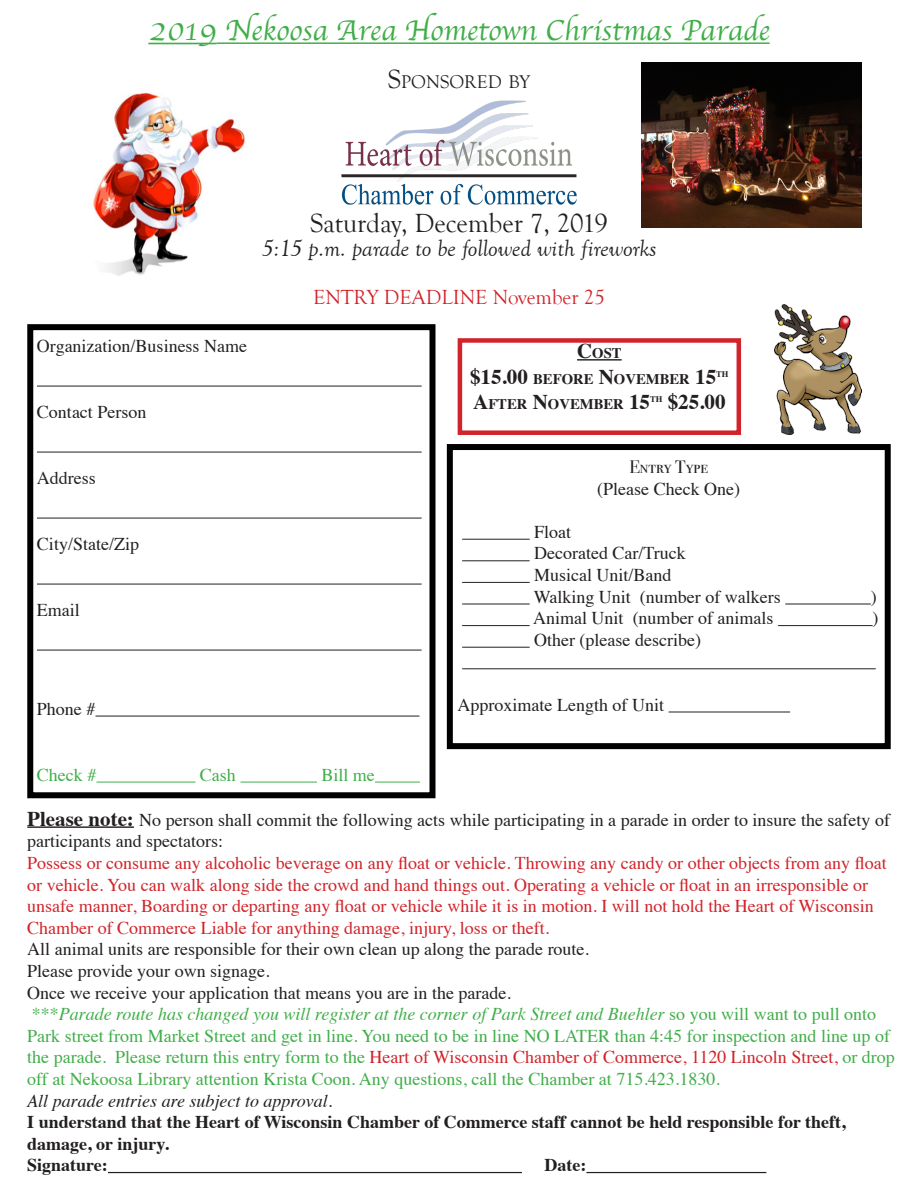
<style>
.page{position:relative;width:918px;height:1188px;background:#fff}
.page>*{position:absolute;margin:0;border:0;box-sizing:border-box;transform-origin:0 0}
.t1{font:30px "Apple Chancery";color:#40ae49}
.t2{font:27px "Goudy Old Style T";color:#231f20}
.t3{font:italic 24px "Goudy Old Style T";color:#231f20}
.t4{font:21px "Goudy Old Style T";color:#d1232a}
.t5{font:700 21px "Times";color:#231f20}
.t6{font:18.9px "Goudy Old Style T";color:#231f20}
.t7{font:18px/21.6px "Times";color:#231f20}
.t8{font:18px/21.6px "Times";color:#40ae49}
.t9{font:18px/21.6px "Times";color:#d1232a}
.t10{font:700 18px "Times";color:#231f20}
.t11{font:italic 18px "Times";color:#231f20}
.t12{font:18px "Bodoni Svty Two SCITCTT";color:#231f20}
.t13{font:700 14.7px "Times";color:#231f20}
.t14{font:700 8.55px "Times";color:#231f20}
.s1{font-size:33px}
.s2{font-size:27px}
.s3{font-size:21px}
.s4{font-weight:700;font-size:21px}
.s5{font-style:italic}
.s6{color:#d1232a}
</style>
<div class="page">
<hr style="left:148px;top:43px;width:69px;height:1px;background:#40ae49">
<hr style="left:217px;top:42px;width:553px;height:2px;background:#40ae49">
<img style="left:341px;top:100px;width:236px;height:104px">
<hr style="left:27px;top:826px;width:107px;height:2px;background:#231f20">
<hr style="left:108px;top:1172px;width:414px;height:1px;background:#231f20">
<hr style="left:586px;top:1172px;width:180px;height:1px;background:#231f20">
<hr style="left:37px;top:386px;width:385px;height:1px;background:#231f20">
<hr style="left:37px;top:452px;width:385px;height:1px;background:#231f20">
<hr style="left:37px;top:518px;width:385px;height:1px;background:#231f20">
<hr style="left:37px;top:584px;width:385px;height:1px;background:#231f20">
<hr style="left:37px;top:650px;width:385px;height:1px;background:#231f20">
<hr style="left:95px;top:716px;width:324px;height:1px;background:#231f20">
<hr style="left:96px;top:782px;width:99px;height:1px;background:#40ae49">
<hr style="left:240px;top:782px;width:77px;height:1px;background:#40ae49">
<hr style="left:375px;top:782px;width:45px;height:1px;background:#40ae49">
<hr style="left:462px;top:539px;width:68px;height:1px;background:#231f20">
<hr style="left:462px;top:560px;width:68px;height:1px;background:#231f20">
<hr style="left:462px;top:582px;width:68px;height:1px;background:#231f20">
<hr style="left:462px;top:604px;width:68px;height:1px;background:#231f20">
<hr style="left:785px;top:604px;width:86px;height:1px;background:#231f20">
<hr style="left:462px;top:625px;width:68px;height:1px;background:#231f20">
<hr style="left:778px;top:625px;width:95px;height:1px;background:#231f20">
<hr style="left:462px;top:647px;width:68px;height:1px;background:#231f20">
<hr style="left:462px;top:668px;width:414px;height:1px;background:#231f20">
<hr style="left:669px;top:712px;width:121px;height:1px;background:#231f20">
<div style="left:447px;top:444px;width:444px;height:305px;border:6px solid #000"></div>
<div style="left:27px;top:324px;width:409px;height:474px;border:6px solid #000"></div>
<img style="left:642px;top:63px;width:220px;height:165px">
<img style="left:93px;top:92px;width:153px;height:184px">
<img style="left:774px;top:305px;width:88px;height:130px">
<hr style="left:577px;top:359px;width:45px;height:2px;background:#231f20">
<div style="left:458px;top:338px;width:283px;height:97px;border:4px solid #d1232a"></div>
<p class="t1" style="left:148px;top:7px;width:623px"><span class="s1">2019</span> Nekoosa Area Hometown Christmas Parade</p>
<p class="t6" style="left:388px;top:72px;width:144px"><span class="s2">S</span>PONSORED BY</p>
<p class="t7" style="left:37px;top:333px;width:212px">Organization/Business Name</p>
<p class="t7" style="left:37px;top:399px;width:111px">Contact Person</p>
<p class="t2" style="left:310px;top:209px;width:299px">Saturday, December 7, 2019</p>
<p class="t3" style="left:261px;top:235px;width:397px">5:15 p.m. parade to be followed with fireworks</p>
<p class="t4" style="left:313px;top:286px;width:293px">ENTRY DEADLINE November 25</p>
<p class="t13" style="left:577px;top:339px;width:46px"><span class="s3">C</span>OST</p>
<p class="t13" style="left:470px;top:365px;width:248px"><span class="s3">$15.00</span> BEFORE <span class="s3">N</span>OVEMBER <span class="s3">15</span></p>
<p class="t14" style="left:716px;top:366px;width:14px">TH</p>
<p class="t13" style="left:473px;top:390px;width:178px"><span class="s3">A</span>FTER <span class="s3">N</span>OVEMBER <span class="s3">15</span></p>
<p class="t14" style="left:650px;top:391px;width:14px">TH</p>
<p class="t5" style="left:668px;top:382px;width:59px">$25.00</p>
<p class="t7" style="left:37px;top:465px;width:60px">Address</p>
<p class="t7" style="left:37px;top:531px;width:104px">City/State/Zip</p>
<p class="t7" style="left:37px;top:597px;width:45px">Email</p>
<p class="t12" style="left:629px;top:456px;width:80px">Entry Type</p>
<p class="t7" style="left:597px;top:476px;width:144px">(Please Check One)</p>
<p class="t7" style="left:534px;top:519px;width:39px">Float</p>
<p class="t7" style="left:534px;top:541px;width:153px">Decorated Car/Truck</p>
<p class="t7" style="left:534px;top:563px;width:139px">Musical Unit/Band</p>
<p class="t7" style="left:534px;top:584px;width:249px">Walking Unit (number of walkers</p>
<p class="t7" style="left:871px;top:584px;width:7px">)</p>
<p class="t7" style="left:533px;top:606px;width:242px">Animal Unit (number of animals</p>
<p class="t7" style="left:873px;top:606px;width:7px">)</p>
<p class="t7" style="left:534px;top:627px;width:168px">Other (please describe)</p>
<p class="t7" style="left:37px;top:696px;width:60px">Phone #</p>
<p class="t7" style="left:458px;top:692px;width:208px">Approximate Length of Unit</p>
<p class="t8" style="left:37px;top:762px;width:61px">Check #</p>
<p class="t8" style="left:200px;top:762px;width:37px">Cash</p>
<p class="t8" style="left:321px;top:762px;width:55px">Bill me</p>
<p class="t7" style="left:27px;top:807px;width:864px"><span class="s4">Please note:</span> No person shall commit the following acts while participating in a parade in order to insure the safety of participants and spectators:</p>
<p class="t9" style="left:27px;top:851px;width:861px">Possess or consume any alcoholic beverage on any float or vehicle. Throwing any candy or other objects from any float or vehicle. You can walk along side the crowd and hand things out. Operating a vehicle or float in an irresponsible or unsafe manner, Boarding or departing any float or vehicle while it is in motion. I will not hold the Heart of Wisconsin Chamber of Commerce Liable for anything damage, injury, loss or theft.</p>
<p class="t7" style="left:27px;top:937px;width:563px">All animal units are responsible for their own clean up along the parade route.</p>
<p class="t7" style="left:27px;top:959px;width:244px">Please provide your own signage.</p>
<p class="t7" style="left:27px;top:980px;width:485px">Once we receive your application that means you are in the parade.</p>
<p class="t8" style="left:27px;top:1002px;width:869px">***<span class="s5">Parade route has changed you will register at the corner of Park Street and Buehler</span> so you will want to pull onto Park street from Market Street and get in line. You need to be in line NO LATER than 4:45 for inspection and line up of the parade. Please return this entry form to the <span class="s6">Heart of Wisconsin Chamber of Commerce, 1120 Lincoln Street,</span> or drop off at Nekoosa Library attention Krista Coon. Any questions, call the Chamber at 715.423.1830.</p>
<p class="t11" style="left:27px;top:1085px;width:307px">All parade entries are subject to approval.</p>
<p class="t10" style="left:27px;top:1105px;width:820px">I understand that the Heart of Wisconsin Chamber of Commerce staff cannot be held responsible for theft,</p>
<p class="t10" style="left:27px;top:1126px;width:143px">damage, or injury.</p>
<p class="t10" style="left:27px;top:1148px;width:82px">Signature:</p>
<p class="t10" style="left:544px;top:1148px;width:43px">Date:</p>
</div>
